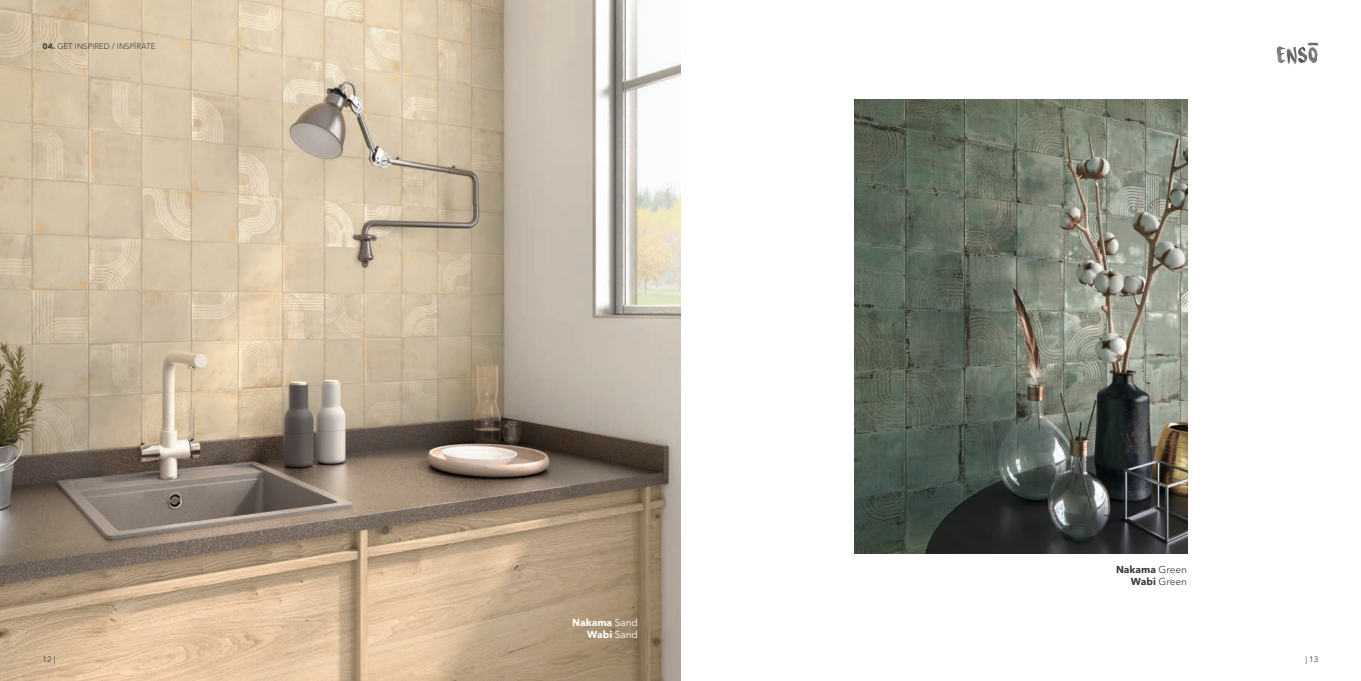
<style>
.page{position:relative;width:1361px;height:681px;background:#fff}
.page>*{position:absolute;margin:0;border:0;box-sizing:border-box;transform-origin:0 0}
.t1{font:700 10px/12px "Avenir Next LT Pro";color:#3d3d3c;text-align:right}
.t2{font:700 10px/12px "Avenir Next LT Pro";color:#fff;text-align:right}
.t3{font:300 8px "Avenir LT Std";color:#3d3d3c}
.t4{font:8px "Avenir Next LT Pro";color:#3d3d3c}
.s1{font-family:"Avenir Next LT Pro";font-weight:700}
.s2{font-weight:400}
</style>
<div class="page">
<img style="left:0;top:0;width:680px;height:680px">
<img style="left:854px;top:100px;width:333px;height:453px">
<svg style="left:1276px;top:43px;width:42px;height:21px"></svg>
<p class="t3" style="left:43px;top:41px;width:114px"><span class="s1">04.</span> GET INSPIRED / INSPÍRATE</p>
<p class="t2" style="left:572px;top:616px;width:67px">Nakama <span class="s2">Sand<br></span>Wabi <span class="s2">Sand</span></p>
<p class="t1" style="left:1116px;top:563px;width:72px">Nakama <span class="s2">Green<br></span>Wabi <span class="s2">Green</span></p>
<p class="t4" style="left:43px;top:654px;width:15px">12 |</p>
<p class="t4" style="left:1305px;top:654px;width:15px">| 13</p>
</div>
